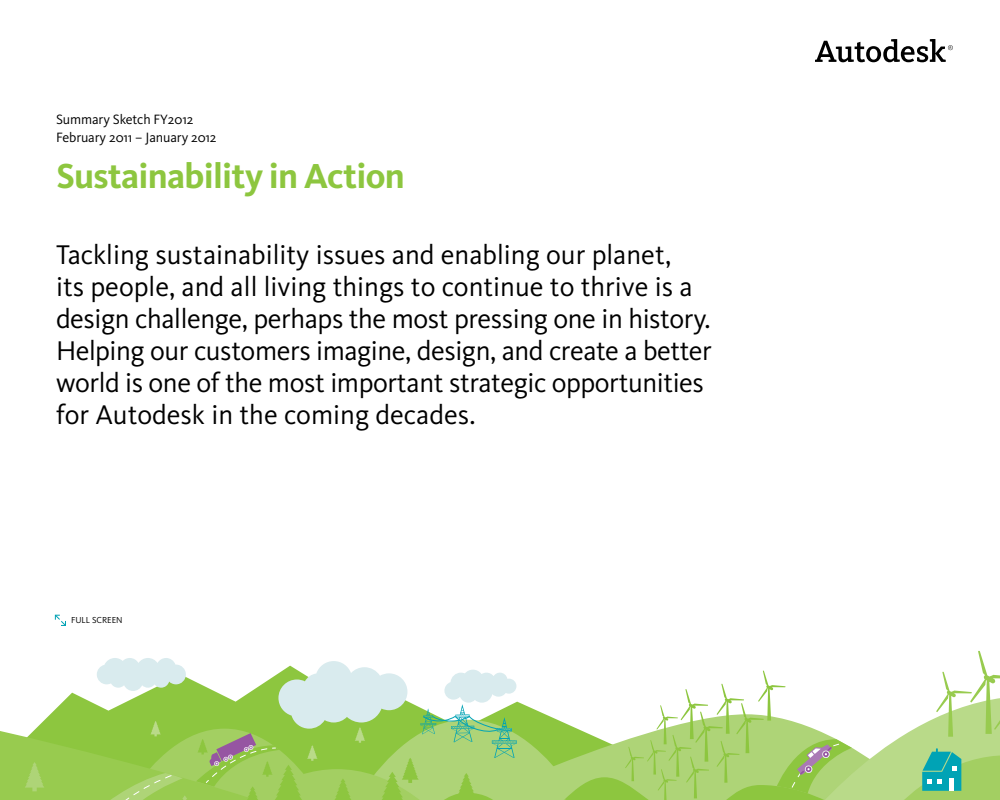
<style>
.page{position:relative;width:1000px;height:800px;background:#fff}
.page>*{position:absolute;margin:0;border:0;box-sizing:border-box;transform-origin:0 0}
.t1{font:700 36px "Kievit Pro";letter-spacing:-.02em;color:#8dc63f}
.t2{font:28px/32px "Kievit Pro";letter-spacing:-.015em;color:#000}
.t3{font:14px/17.5px "Kievit Pro";letter-spacing:-.01em;color:#000}
.t4{font:9px "Kievit Pro";color:#000}
</style>
<div class="page">
<svg style="left:815px;top:39px;width:138px;height:23px"></svg>
<svg style="left:0;top:650px;width:1000px;height:150px"></svg>
<svg style="left:54px;top:614px;width:12px;height:12px"></svg>
<p class="t3" style="left:56px;top:111px;width:162px">Summary Sketch FY2012<br>February 2011 – January 2012</p>
<p class="t1" style="left:56px;top:155px;width:350px">Sustainability in Action</p>
<p class="t2" style="left:56px;top:239px;width:657px">Tackling sustainability issues and enabling our planet,<br>its people, and all living things to continue to thrive is a design challenge, perhaps the most pressing one in history.<br>Helping our customers imagine, design, and create a better world is one of the most important strategic opportunities for Autodesk in the coming decades.</p>
<p class="t4" style="left:71px;top:615px;width:53px">full screen</p>
</div>
